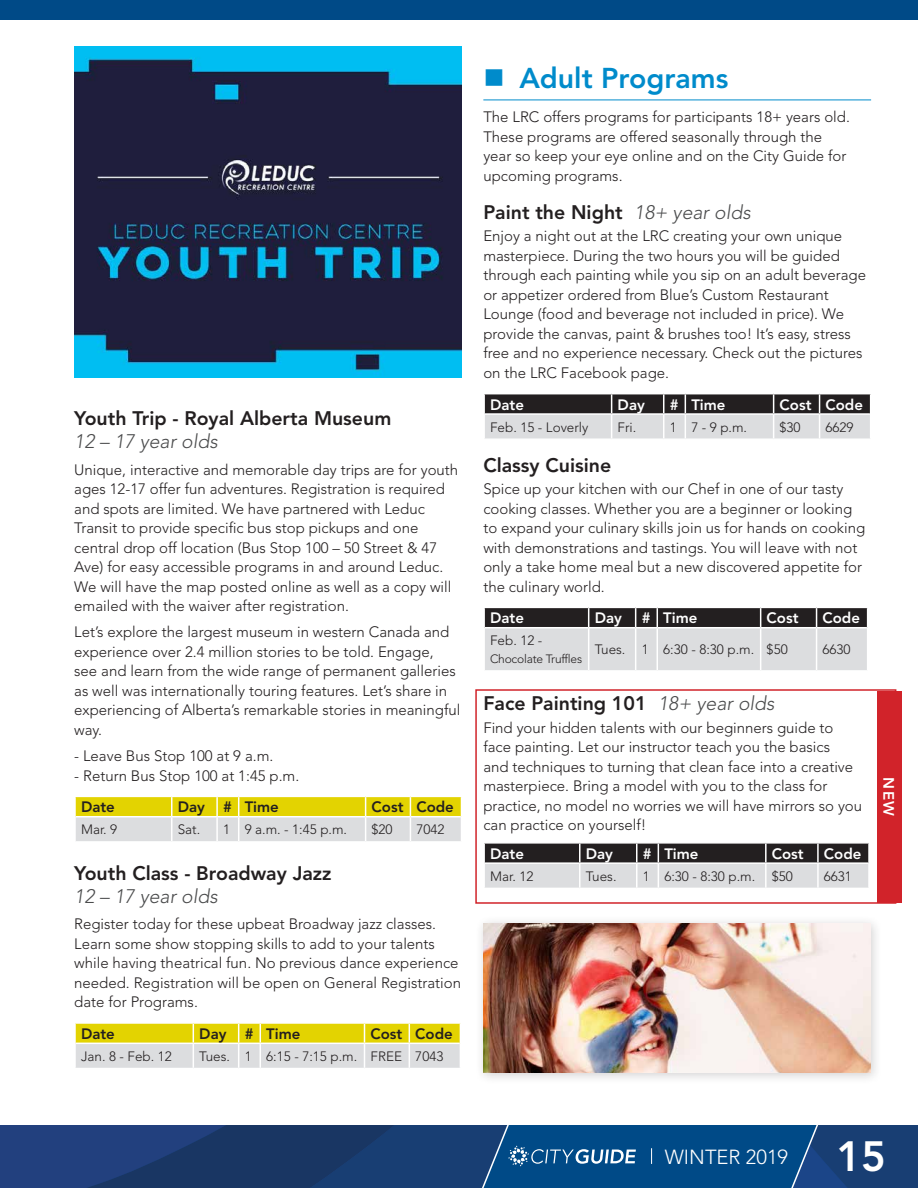
<style>
.page{position:relative;width:918px;height:1188px;background:#fff}
.page>*{position:absolute;margin:0;border:0;box-sizing:border-box;transform-origin:0 0}
.t1{font:800 28.5px "Avenir LT Std";color:#008bcb}
.t2{font:300 20.25px "Avenir LT Std";color:#fff}
.heading_4{font:800 19.5px/23.4px "Avenir LT Std";color:#231f20}
.body_copy{font:300 15px/19.5px "Avenir LT Std";color:#231f20}
.table_-_heading_row{font:800 15px "Avenir LT Std";color:#fff}
.table_-_heading_row-2{font:800 15px "Avenir LT Std";color:#231f20}
.body_copy-2{font:800 15px "Avenir LT Std";color:#fff}
.table_-_body_copy{font:300 13.5px "Avenir LT Std";color:#231f20}
.table_-_body_copy-2{font:300 12px "Avenir LT Std";letter-spacing:-.02em;color:#231f20}
.s1{font-weight:300;font-style:italic;color:#4b4c4d}
.s2{font-weight:800;font-size:42px}
</style>
<div class="page">
<hr style="left:483px;top:100px;width:388px;height:1px;background:#008bcb">
<svg style="left:484px;top:393px;width:387px;height:46px;background:#959495"></svg>
<svg style="left:484px;top:607px;width:384px;height:64px;background:#a8a8a9"></svg>
<hr style="left:635px;top:628px;width:1px;height:42px;background:#fff">
<hr style="left:657px;top:627px;width:104px;height:1px;background:#fff">
<hr style="left:657px;top:628px;width:1px;height:42px;background:#fff">
<hr style="left:761px;top:627px;width:56px;height:1px;background:#fff">
<hr style="left:760px;top:628px;width:1px;height:42px;background:#fff">
<hr style="left:817px;top:627px;width:50px;height:1px;background:#fff">
<hr style="left:816px;top:628px;width:1px;height:42px;background:#fff">
<svg style="left:484px;top:843px;width:385px;height:45px;background:#919091"></svg>
<hr style="left:766px;top:862px;width:52px;height:2px;background:#fff">
<hr style="left:765px;top:864px;width:2px;height:24px;background:#fff">
<hr style="left:818px;top:862px;width:50px;height:2px;background:#fff">
<hr style="left:817px;top:864px;width:2px;height:24px;background:#fff">
<div style="left:877px;top:691px;width:25px;height:211px;background:#d1232a"></div>
<div style="left:475px;top:689px;width:421px;height:215px;border:2px solid #d1232a"></div>
<svg style="left:75px;top:796px;width:387px;height:45px;background:#e1db86"></svg>
<svg style="left:75px;top:1023px;width:386px;height:45px;background:#e1db86"></svg>
<div style="left:475px;top:915px;width:408px;height:169px;background:#231f20;opacity:.2"></div>
<img style="left:483px;top:923px;width:388px;height:149px">
<img style="left:74px;top:149px;width:388px;height:148px">
<img style="left:74px;top:297px;width:388px;height:81px">
<img style="left:74px;top:46px;width:388px;height:103px">
<svg style="left:0;top:19px;width:918px;height:1px"></svg>
<div style="left:0;top:0;width:918px;height:19px;background:#004a87"></div>
<svg style="left:0;top:1125px;width:918px;height:63px;background:#15437a"></svg>
<p class="heading_4" style="left:74px;top:407px;width:319px">Youth Trip - Royal Alberta Museum<br><span class="s1">12 – 17 year olds</span></p>
<p class="body_copy" style="left:74px;top:460px;width:386px">Unique, interactive and memorable day trips are for youth ages 12-17 offer fun adventures. Registration is required and spots are limited. We have partnered with Leduc Transit to provide specific bus stop pickups and one central drop off location (Bus Stop 100 – 50 Street &amp; 47<br>Ave) for easy accessible programs in and around Leduc.<br>We will have the map posted online as well as a copy will emailed with the waiver after registration.</p>
<p class="body_copy" style="left:74px;top:623px;width:388px">Let’s explore the largest museum in western Canada and experience over 2.4 million stories to be told. Engage, see and learn from the wide range of permanent galleries as well was internationally touring features. Let’s share in experiencing of Alberta’s remarkable stories in meaningful way.</p>
<p class="body_copy" style="left:74px;top:746px;width:201px">- Leave Bus Stop 100 at 9 a.m.</p>
<p class="body_copy" style="left:74px;top:766px;width:227px">- Return Bus Stop 100 at 1:45 p.m.</p>
<p class="table_-_heading_row-2" style="left:81px;top:798px;width:35px">Date</p>
<p class="table_-_heading_row-2" style="left:178px;top:798px;width:29px">Day</p>
<p class="table_-_heading_row-2" style="left:223px;top:798px;width:10px">#</p>
<p class="table_-_heading_row-2" style="left:245px;top:798px;width:36px">Time</p>
<p class="table_-_heading_row-2" style="left:372px;top:798px;width:33px">Cost</p>
<p class="table_-_heading_row-2" style="left:416px;top:798px;width:39px">Code</p>
<p class="table_-_body_copy" style="left:81px;top:822px;width:38px">Mar. 9</p>
<p class="table_-_body_copy" style="left:178px;top:822px;width:24px">Sat.</p>
<p class="table_-_body_copy" style="left:223px;top:822px;width:9px">1</p>
<p class="table_-_body_copy" style="left:245px;top:822px;width:104px">9 a.m. - 1:45 p.m.</p>
<p class="table_-_body_copy" style="left:372px;top:822px;width:23px">$20</p>
<p class="table_-_body_copy" style="left:416px;top:822px;width:30px">7042</p>
<p class="heading_4" style="left:74px;top:861px;width:259px">Youth Class - Broadway Jazz<br><span class="s1">12 – 17 year olds</span></p>
<p class="body_copy" style="left:74px;top:914px;width:388px">Register today for these upbeat Broadway jazz classes.<br>Learn some show stopping skills to add to your talents while having theatrical fun. No previous dance experience needed. Registration will be open on General Registration date for Programs.</p>
<p class="table_-_heading_row-2" style="left:81px;top:1025px;width:35px">Date</p>
<p class="table_-_heading_row-2" style="left:199px;top:1025px;width:29px">Day</p>
<p class="table_-_heading_row-2" style="left:245px;top:1025px;width:10px">#</p>
<p class="table_-_heading_row-2" style="left:266px;top:1025px;width:36px">Time</p>
<p class="table_-_heading_row-2" style="left:370px;top:1025px;width:33px">Cost</p>
<p class="table_-_heading_row-2" style="left:415px;top:1025px;width:39px">Code</p>
<p class="table_-_body_copy" style="left:81px;top:1048px;width:92px">Jan. 8 - Feb. 12</p>
<p class="table_-_body_copy" style="left:199px;top:1048px;width:32px">Tues.</p>
<p class="table_-_body_copy" style="left:245px;top:1048px;width:9px">1</p>
<p class="table_-_body_copy" style="left:266px;top:1048px;width:92px">6:15 - 7:15 p.m.</p>
<p class="table_-_body_copy" style="left:370px;top:1048px;width:33px">FREE</p>
<p class="table_-_body_copy" style="left:415px;top:1048px;width:30px">7043</p>
<p class="t1" style="left:519px;top:61px;width:210px">Adult Programs</p>
<p class="body_copy" style="left:483px;top:107px;width:368px">The LRC offers programs for participants 18+ years old.<br>These programs are offered seasonally through the year so keep your eye online and on the City Guide for upcoming programs.</p>
<p class="heading_4" style="left:483px;top:201px;width:269px">Paint the Night <span class="s1">18+ year olds</span></p>
<p class="body_copy" style="left:483px;top:227px;width:384px">Enjoy a night out at the LRC creating your own unique masterpiece. During the two hours you will be guided through each painting while you sip on an adult beverage or appetizer ordered from Blue’s Custom Restaurant Lounge (food and beverage not included in price). We provide the canvas, paint &amp; brushes too! It’s easy, stress free and no experience necessary. Check out the pictures on the LRC Facebook page.</p>
<p class="table_-_heading_row" style="left:490px;top:395px;width:35px">Date</p>
<p class="table_-_heading_row" style="left:618px;top:395px;width:29px">Day</p>
<p class="table_-_heading_row" style="left:670px;top:395px;width:10px">#</p>
<p class="table_-_heading_row" style="left:691px;top:395px;width:36px">Time</p>
<p class="table_-_heading_row" style="left:780px;top:395px;width:33px">Cost</p>
<p class="table_-_heading_row" style="left:826px;top:395px;width:39px">Code</p>
<p class="table_-_body_copy" style="left:490px;top:419px;width:100px">Feb. 15 - Loverly</p>
<p class="table_-_body_copy" style="left:618px;top:419px;width:20px">Fri.</p>
<p class="table_-_body_copy" style="left:670px;top:419px;width:9px">1</p>
<p class="table_-_body_copy" style="left:691px;top:419px;width:57px">7 - 9 p.m.</p>
<p class="table_-_body_copy" style="left:780px;top:419px;width:23px">$30</p>
<p class="table_-_body_copy" style="left:826px;top:419px;width:30px">6629</p>
<p class="heading_4" style="left:483px;top:453px;width:129px">Classy Cuisine</p>
<p class="body_copy" style="left:483px;top:479px;width:383px">Spice up your kitchen with our Chef in one of our tasty cooking classes. Whether you are a beginner or looking to expand your culinary skills join us for hands on cooking with demonstrations and tastings. You will leave with not only a take home meal but a new discovered appetite for the culinary world.</p>
<p class="table_-_heading_row" style="left:490px;top:609px;width:35px">Date</p>
<p class="table_-_heading_row" style="left:595px;top:609px;width:29px">Day</p>
<p class="table_-_heading_row" style="left:642px;top:609px;width:10px">#</p>
<p class="table_-_heading_row" style="left:663px;top:609px;width:36px">Time</p>
<p class="table_-_heading_row" style="left:767px;top:609px;width:33px">Cost</p>
<p class="table_-_heading_row" style="left:823px;top:609px;width:39px">Code</p>
<p class="table_-_body_copy" style="left:490px;top:633px;width:54px">Feb. 12 -</p>
<p class="table_-_body_copy-2" style="left:490px;top:652px;width:94px">Chocolate Truffles</p>
<p class="table_-_body_copy" style="left:595px;top:642px;width:32px">Tues.</p>
<p class="table_-_body_copy" style="left:642px;top:642px;width:9px">1</p>
<p class="table_-_body_copy" style="left:663px;top:642px;width:92px">6:30 - 8:30 p.m.</p>
<p class="table_-_body_copy" style="left:767px;top:642px;width:23px">$50</p>
<p class="table_-_body_copy" style="left:823px;top:642px;width:30px">6630</p>
<p class="heading_4" style="left:483px;top:692px;width:293px">Face Painting 101 <span class="s1">18+ year olds</span></p>
<p class="body_copy" style="left:483px;top:718px;width:380px">Find your hidden talents with our beginners guide to face painting. Let our instructor teach you the basics<br>and techniques to turning that clean face into a creative masterpiece. Bring a model with you to the class for practice, no model no worries we will have mirrors so you can practice on yourself!</p>
<p class="table_-_heading_row" style="left:490px;top:845px;width:35px">Date</p>
<p class="table_-_heading_row" style="left:586px;top:845px;width:29px">Day</p>
<p class="table_-_heading_row" style="left:643px;top:845px;width:10px">#</p>
<p class="table_-_heading_row" style="left:664px;top:845px;width:36px">Time</p>
<p class="table_-_heading_row" style="left:772px;top:845px;width:33px">Cost</p>
<p class="table_-_heading_row" style="left:824px;top:845px;width:39px">Code</p>
<p class="table_-_body_copy" style="left:490px;top:868px;width:45px">Mar. 12</p>
<p class="table_-_body_copy" style="left:586px;top:868px;width:32px">Tues.</p>
<p class="table_-_body_copy" style="left:643px;top:868px;width:9px">1</p>
<p class="table_-_body_copy" style="left:664px;top:868px;width:92px">6:30 - 8:30 p.m.</p>
<p class="table_-_body_copy" style="left:772px;top:868px;width:23px">$50</p>
<p class="table_-_body_copy" style="left:824px;top:868px;width:30px">6631</p>
<p class="body_copy-2" style="left:898px;top:777px;width:40px;rotate:90deg">NEW</p>
<h2 class="t2" style="left:665px;top:1145px;width:223px">WINTER 2019 <span class="s2">15</span></h2>
</div>
